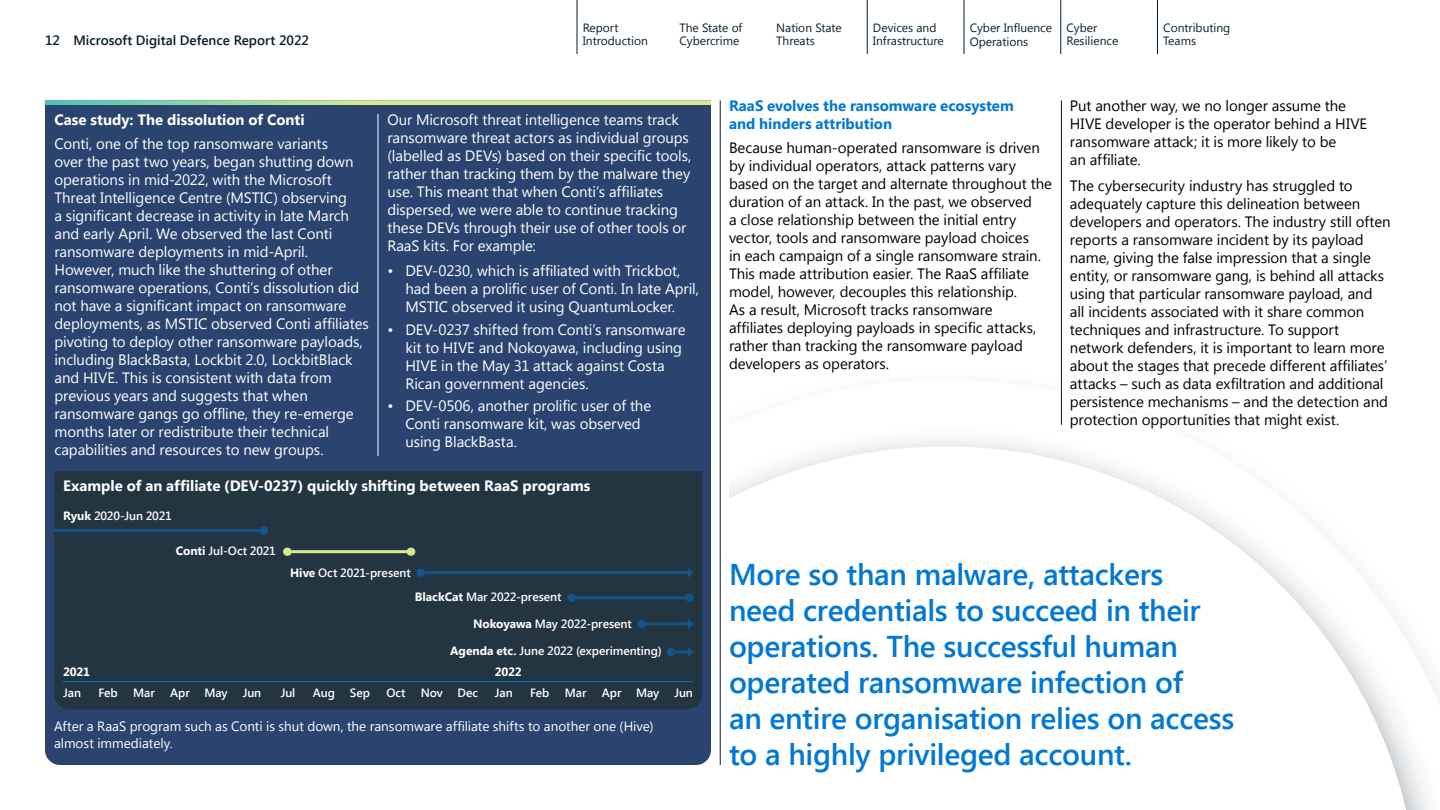
<style>
.page{position:relative;width:1440px;height:810px;background:#fff}
.page>*{position:absolute;margin:0;border:0;box-sizing:border-box;transform-origin:0 0}
.Paragraph_Style_8__g{font:600 30px/36px "Segoe UI";letter-spacing:-.01em;color:#0078d4}
.Paragraph_Style_11{font:15px/18px "Segoe UI";letter-spacing:-.005em;color:#fff}
.Paragraph_Style_11-2{font:15px/18px "Segoe UI";letter-spacing:-.005em;color:#000}
.H4_white{font:700 15px "Segoe UI";color:#fff}
.H4_blue{font:700 15px/18px "Segoe UI";color:#0078d4}
.Paragraph_Style_7__1{font:13.5px/16.5px "Segoe UI";color:#fff}
.t1{font:600 13.5px "Segoe UI";color:#091f2c}
.t2{font:600 12px/26.2px "Segoe UI";letter-spacing:-.005em;color:#fff}
.t3{font:12px/13.5px "Segoe UI";color:#091f2c}
.t4{font:700 12px "Segoe UI";letter-spacing:-.02em;color:#fff}
.s1{font-weight:700}
</style>
<div class="page">
<hr style="left:720px;top:100px;width:1px;height:665px;background:#091f2c">
<svg style="left:729px;top:446px;width:690px;height:364px"></svg>
<hr style="left:1061px;top:100px;width:1px;height:325px;background:#091f2c">
<div style="left:45px;top:105px;width:666px;height:660px;background:#2a446f"></div>
<hr style="left:378px;top:114px;width:1px;height:342px;background:#fff">
<div style="left:54px;top:471px;width:648px;height:239px;background:#223541"></div>
<hr style="left:63px;top:681px;width:630px;height:1px;background:#0078d4">
<svg style="left:259px;top:526px;width:10px;height:9px"></svg>
<svg style="left:416px;top:568px;width:9px;height:9px"></svg>
<svg style="left:567px;top:593px;width:9px;height:10px"></svg>
<svg style="left:685px;top:593px;width:9px;height:9px"></svg>
<svg style="left:637px;top:619px;width:9px;height:10px"></svg>
<svg style="left:283px;top:547px;width:9px;height:9px"></svg>
<hr style="left:54px;top:529px;width:206px;height:3px;background:#0078d4">
<hr style="left:426px;top:571px;width:262px;height:3px;background:#0078d4">
<svg style="left:688px;top:567px;width:6px;height:11px"></svg>
<hr style="left:576px;top:596px;width:109px;height:3px;background:#0078d4">
<hr style="left:646px;top:622px;width:42px;height:3px;background:#0078d4">
<svg style="left:688px;top:619px;width:6px;height:10px"></svg>
<svg style="left:666px;top:647px;width:28px;height:10px"></svg>
<hr style="left:291px;top:550px;width:122px;height:3px;background:#d4ec8e">
<svg style="left:406px;top:547px;width:10px;height:9px"></svg>
<svg style="left:45px;top:100px;width:666px;height:5px;background:#aedb99"></svg>
<hr style="left:577px;top:0;width:1px;height:54px;background:#091f2c">
<hr style="left:1157px;top:0;width:1px;height:54px;background:#091f2c">
<hr style="left:1060px;top:0;width:1px;height:54px;background:#091f2c">
<hr style="left:964px;top:0;width:1px;height:54px;background:#091f2c">
<hr style="left:867px;top:0;width:1px;height:54px;background:#091f2c">
<p class="t3" style="left:680px;top:20px;width:64px">The State of<br>Cybercrime</p>
<p class="t3" style="left:970px;top:21px;width:84px">Cyber Influence<br>Operations</p>
<p class="t1" style="left:45px;top:31px;width:266px">12 Microsoft Digital Defence Report 2022</p>
<p class="t3" style="left:583px;top:20px;width:67px">Report<br>Introduction</p>
<p class="t3" style="left:776px;top:20px;width:67px">Nation State<br>Threats</p>
<p class="t3" style="left:1067px;top:20px;width:53px">Cyber<br>Resilience</p>
<p class="t3" style="left:1163px;top:20px;width:69px">Contributing<br>Teams</p>
<p class="t3" style="left:873px;top:20px;width:72px">Devices and<br>Infrastructure</p>
<h4 class="H4_white" style="left:54px;top:109px;width:252px">Case study: The dissolution of Conti</h4>
<p class="Paragraph_Style_11" style="left:54px;top:134px;width:316px">Conti, one of the top ransomware variants<br>over the past two years, began shutting down operations in mid-2022, with the Microsoft Threat Intelligence Centre (MSTIC) observing<br>a significant decrease in activity in late March and early April. We observed the last Conti ransomware deployments in mid-April.<br>However, much like the shuttering of other ransomware operations, Conti’s dissolution did not have a significant impact on ransomware deployments, as MSTIC observed Conti affiliates pivoting to deploy other ransomware payloads, including BlackBasta, Lockbit 2.0, LockbitBlack and HIVE. This is consistent with data from previous years and suggests that when ransomware gangs go offline, they re-emerge months later or redistribute their technical capabilities and resources to new groups.</p>
<p class="Paragraph_Style_11" style="left:387px;top:110px;width:305px">Our Microsoft threat intelligence teams track ransomware threat actors as individual groups (labelled as DEVs) based on their specific tools, rather than tracking them by the malware they use. This meant that when Conti’s affiliates dispersed, we were able to continue tracking these DEVs through their use of other tools or RaaS kits. For example:</p>
<p class="Paragraph_Style_11" style="left:405px;top:261px;width:295px;text-indent:-18px">• DEV-0230, which is affiliated with Trickbot, had been a prolific user of Conti. In late April,<br>MSTIC observed it using QuantumLocker.</p>
<p class="Paragraph_Style_11" style="left:405px;top:320px;width:282px;text-indent:-18px">• DEV-0237 shifted from Conti’s ransomware kit to HIVE and Nokoyawa, including using HIVE in the May 31 attack against Costa Rican government agencies.</p>
<p class="Paragraph_Style_11" style="left:405px;top:396px;width:247px;text-indent:-18px">• DEV-0506, another prolific user of the<br>Conti ransomware kit, was observed using BlackBasta.</p>
<h4 class="H4_white" style="left:63px;top:475px;width:529px">Example of an affiliate (DEV-0237) quickly shifting between RaaS programs</h4>
<p class="t2" style="left:63px;top:502px;width:110px"><span class="s1">Ryuk</span> 2020-Jun 2021</p>
<p class="t2" style="left:176px;top:537px;width:102px"><span class="s1">Conti</span> Jul-Oct 2021</p>
<p class="t2" style="left:290px;top:559px;width:122px"><span class="s1">Hive</span> Oct 2021-present</p>
<p class="t2" style="left:473px;top:583px;width:160px;text-indent:-58px"><span class="s1">BlackCat</span> Mar 2022-present<br><span class="s1">Nokoyawa</span> May 2022-present</p>
<p class="t2" style="left:450px;top:637px;width:213px"><span class="s1">Agenda etc.</span> June 2022 (experimenting)</p>
<p class="t4" style="left:63px;top:663px;width:28px">2021</p>
<p class="t4" style="left:495px;top:663px;width:28px">2022</p>
<p class="t2" style="left:98px;top:679px;width:21px">Feb</p>
<p class="t2" style="left:133px;top:679px;width:23px">Mar</p>
<p class="t2" style="left:170px;top:679px;width:59px">Apr May</p>
<p class="t2" style="left:243px;top:679px;width:20px">Jun</p>
<p class="t2" style="left:281px;top:679px;width:16px">Jul</p>
<p class="t2" style="left:313px;top:679px;width:59px">Aug Sep</p>
<p class="t2" style="left:386px;top:679px;width:21px">Oct</p>
<p class="t2" style="left:421px;top:679px;width:59px">Nov Dec</p>
<p class="t2" style="left:495px;top:679px;width:19px">Jan</p>
<p class="t2" style="left:530px;top:679px;width:21px">Feb</p>
<p class="t2" style="left:565px;top:679px;width:23px">Mar</p>
<p class="t2" style="left:602px;top:679px;width:59px">Apr May</p>
<p class="t2" style="left:674px;top:679px;width:20px">Jun</p>
<p class="t2" style="left:63px;top:679px;width:19px">Jan</p>
<p class="Paragraph_Style_7__1" style="left:54px;top:718px;width:601px">After a RaaS program such as Conti is shut down, the ransomware affiliate shifts to another one (Hive) almost immediately.</p>
<h4 class="H4_blue" style="left:729px;top:96px;width:286px">RaaS evolves the ransomware ecosystem and hinders attribution</h4>
<p class="Paragraph_Style_11-2" style="left:729px;top:138px;width:325px">Because human-operated ransomware is driven by individual operators, attack patterns vary based on the target and alternate throughout the duration of an attack. In the past, we observed<br>a close relationship between the initial entry vector, tools and ransomware payload choices<br>in each campaign of a single ransomware strain.<br>This made attribution easier. The RaaS affiliate model, however, decouples this relationship.<br>As a result, Microsoft tracks ransomware<br>affiliates deploying payloads in specific attacks, rather than tracking the ransomware payload developers as operators.</p>
<p class="Paragraph_Style_11-2" style="left:1070px;top:96px;width:299px">Put another way, we no longer assume the HIVE developer is the operator behind a HIVE ransomware attack; it is more likely to be<br>an affiliate.</p>
<p class="Paragraph_Style_11-2" style="left:1070px;top:176px;width:322px">The cybersecurity industry has struggled to adequately capture this delineation between developers and operators. The industry still often reports a ransomware incident by its payload name, giving the false impression that a single entity, or ransomware gang, is behind all attacks using that particular ransomware payload, and all incidents associated with it share common techniques and infrastructure. To support network defenders, it is important to learn more about the stages that precede different affiliates’ attacks – such as data exfiltration and additional persistence mechanisms – and the detection and protection opportunities that might exist.</p>
<p class="Paragraph_Style_8__g" style="left:729px;top:555px;width:507px">More so than malware, attackers need credentials to succeed in their operations. The successful human operated ransomware infection of<br>an entire organisation relies on access to a highly privileged account.</p>
</div>
